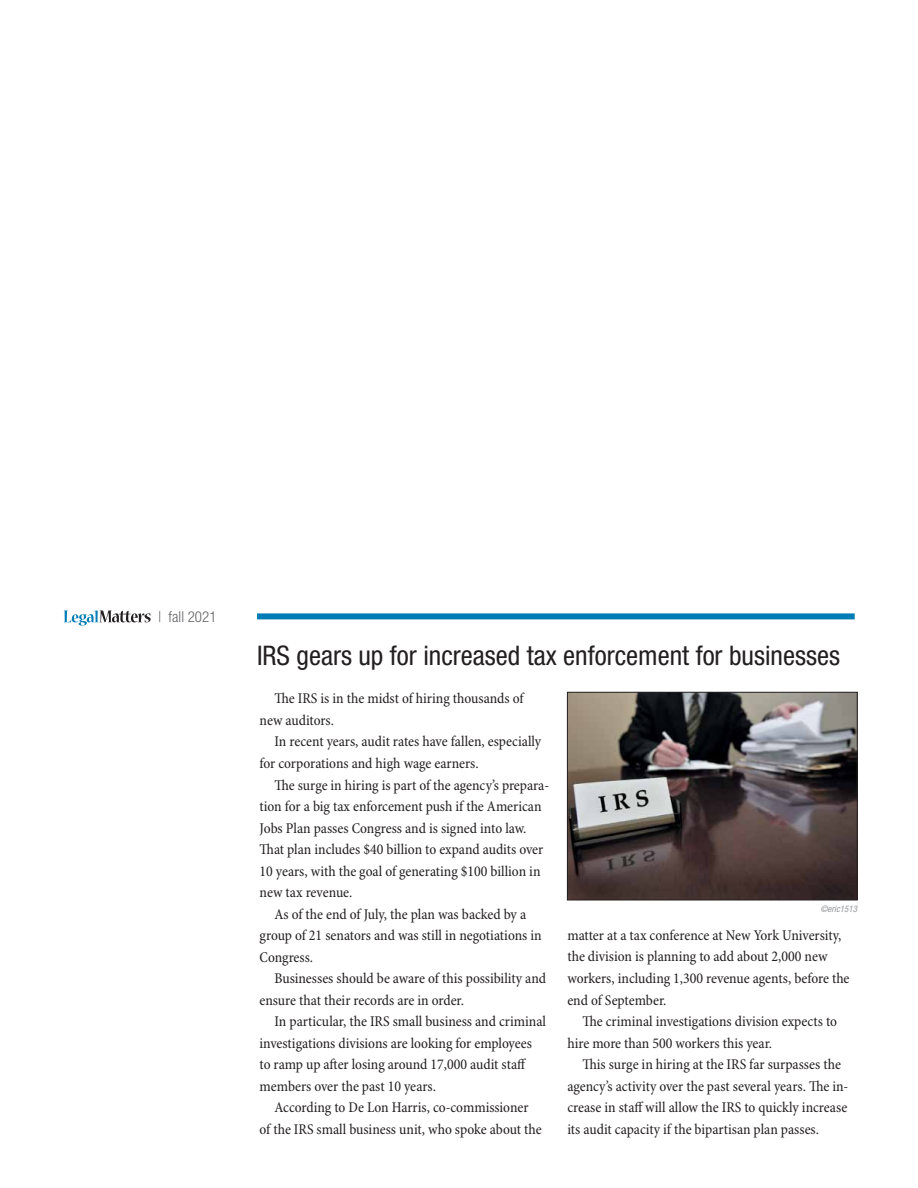
<style>
.page{position:relative;width:918px;height:1188px;background:#fff}
.page>*{position:absolute;margin:0;border:0;box-sizing:border-box;transform-origin:0 0}
.Story_Title_-_small{font:condensed 27px "Helvetica Neue LT Std";color:#231f20}
.Body_Text{font:condensed 15px/21.6px "Minion Pro";letter-spacing:-.005em;color:#231f20}
.t1{font:300 condensed 15px "Helvetica Neue LT Std";color:#636466}
.TOC_-_title_BLUE{font:italic condensed 9px "Helvetica Neue LT Std";color:#939598}
</style>
<div class="page">
<svg style="left:64px;top:610px;width:87px;height:16px"></svg>
<div style="left:257px;top:613px;width:598px;height:6px;background:#007db7"></div>
<img style="left:569px;top:694px;width:286px;height:204px">
<div style="left:567px;top:692px;width:290px;height:208px;border:1px solid #231f20"></div>
<p class="t1" style="left:158px;top:608px;width:60px">| fall 2021</p>
<p class="Story_Title_-_small" style="left:257px;top:640px;width:585px">IRS gears up for increased tax enforcement for businesses</p>
<p class="Body_Text" style="left:260px;top:688px;width:265px;text-indent:15px">The IRS is in the midst of hiring thousands of new auditors.</p>
<p class="Body_Text" style="left:260px;top:731px;width:283px;text-indent:15px">In recent years, audit rates have fallen, especially for corporations and high wage earners.</p>
<p class="Body_Text" style="left:260px;top:775px;width:291px;text-indent:15px">The surge in hiring is part of the agency’s prepara&shy;tion for a big tax enforcement push if the American Jobs Plan passes Congress and is signed into law.<br>That plan includes $40 billion to expand audits over 10 years, with the goal of generating $100 billion in new tax revenue.</p>
<p class="Body_Text" style="left:260px;top:904px;width:284px;text-indent:15px">As of the end of July, the plan was backed by a group of 21 senators and was still in negotiations in<br>Congress.</p>
<p class="Body_Text" style="left:260px;top:968px;width:288px;text-indent:15px">Businesses should be aware of this possibility and ensure that their records are in order.</p>
<p class="Body_Text" style="left:260px;top:1011px;width:288px;text-indent:15px">In particular, the IRS small business and criminal investigations divisions are looking for employees to ramp up after losing around 17,000 audit staff members over the past 10 years.</p>
<p class="Body_Text" style="left:260px;top:1097px;width:284px;text-align:center">According to De Lon Harris, co-commissioner<br>of the IRS small business unit, who spoke about the</p>
<p class="TOC_-_title_BLUE" style="left:820px;top:904px;width:38px">©eric1513</p>
<p class="Body_Text" style="left:567px;top:925px;width:284px">matter at a tax conference at New York University, the division is planning to add about 2,000 new workers, including 1,300 revenue agents, before the end of September.</p>
<p class="Body_Text" style="left:567px;top:1011px;width:271px;text-indent:15px">The criminal investigations division expects to hire more than 500 workers this year.</p>
<p class="Body_Text" style="left:567px;top:1054px;width:283px;text-indent:15px">This surge in hiring at the IRS far surpasses the agency’s activity over the past several years. The in&shy;crease in staff will allow the IRS to quickly increase its audit capacity if the bipartisan plan passes.</p>
</div>
